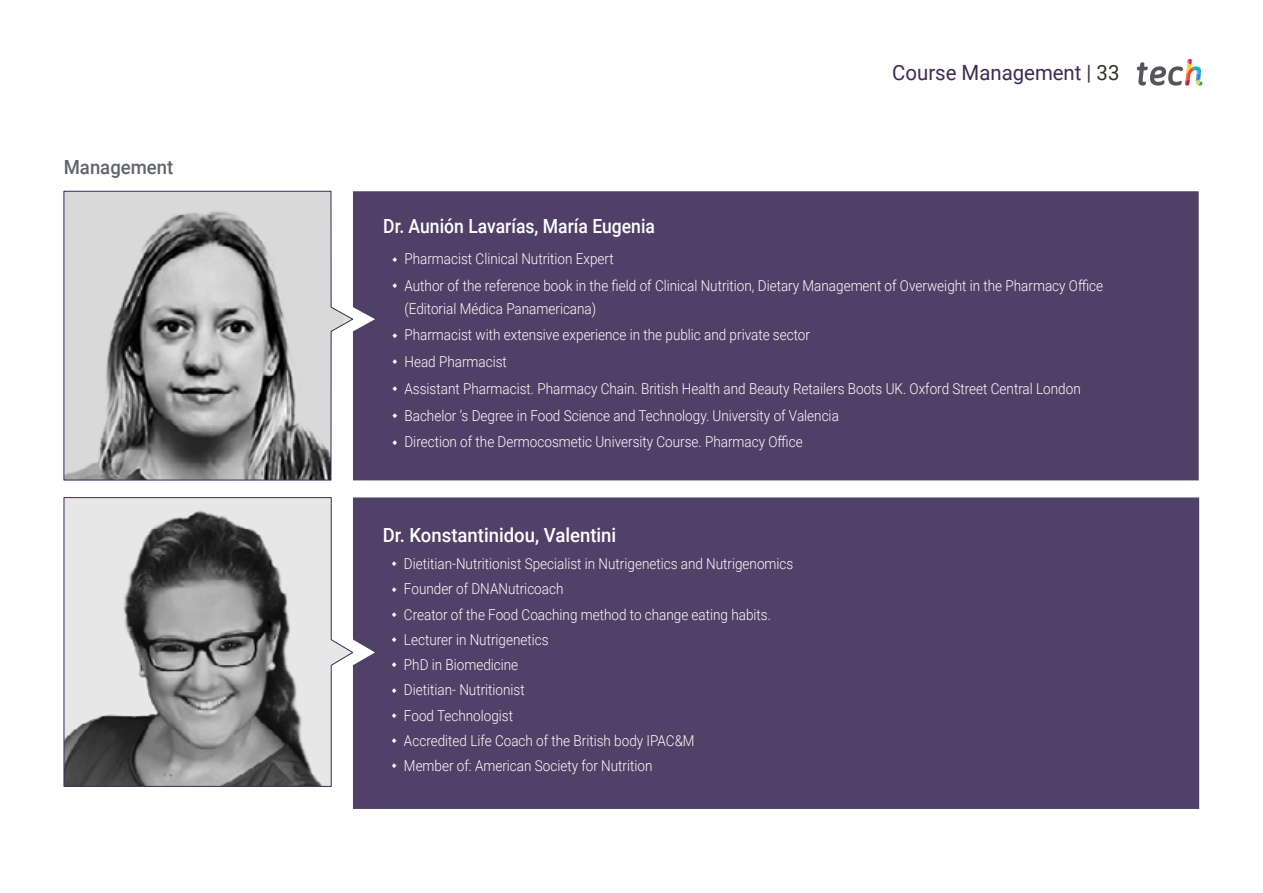
<style>
.page{position:relative;width:1263px;height:893px;background:#fff}
.page>*{position:absolute;margin:0;border:0;box-sizing:border-box;transform-origin:0 0}
.t1{font:21px "Roboto";color:#3d2b56}
.t2{font:500 19.5px "Roboto";color:#fff;scale:.9 1}
.t3{font:500 19.5px "Roboto";color:#fff;scale:.95 1}
.t4{font:500 19.5px "Roboto";color:#61646a;scale:.95 1}
.t5{font:300 15px/25.2px "Roboto";color:#fff;scale:.9 1}
.s1{color:#312e20}
</style>
<div class="page">
<svg style="left:1137px;top:59px;width:65px;height:27px"></svg>
<div style="left:353px;top:191px;width:846px;height:289px;background:#504067"></div>
<svg style="left:64px;top:191px;width:289px;height:289px;background:#ababac"></svg>
<div style="left:353px;top:497px;width:846px;height:312px;background:#514067"></div>
<svg style="left:64px;top:497px;width:289px;height:290px;background:#a2a1a2"></svg>
<svg style="left:393px;top:257px;width:4px;height:5px"></svg>
<svg style="left:393px;top:284px;width:4px;height:5px"></svg>
<svg style="left:393px;top:333px;width:4px;height:5px"></svg>
<svg style="left:393px;top:360px;width:4px;height:5px"></svg>
<svg style="left:393px;top:386px;width:4px;height:5px"></svg>
<svg style="left:393px;top:413px;width:4px;height:5px"></svg>
<svg style="left:393px;top:440px;width:4px;height:5px"></svg>
<svg style="left:392px;top:561px;width:5px;height:5px"></svg>
<svg style="left:392px;top:587px;width:5px;height:5px"></svg>
<svg style="left:392px;top:612px;width:5px;height:5px"></svg>
<svg style="left:392px;top:637px;width:5px;height:5px"></svg>
<svg style="left:392px;top:662px;width:5px;height:5px"></svg>
<svg style="left:392px;top:688px;width:5px;height:5px"></svg>
<svg style="left:392px;top:713px;width:5px;height:5px"></svg>
<svg style="left:392px;top:738px;width:5px;height:5px"></svg>
<svg style="left:392px;top:763px;width:5px;height:5px"></svg>
<h2 class="t4" style="left:64px;top:154px;width:117px">Management</h2>
<h1 class="t1" style="left:892px;top:57px;width:229px">Course Management | <span class="s1">33</span></h1>
<h2 class="t2" style="left:383px;top:212px;width:303px">Dr. Aunión Lavarías, María Eugenia</h2>
<p class="t5" style="left:404px;top:245px;width:778px;line-height:26.7px">Pharmacist Clinical Nutrition Expert<br>Author of the reference book in the field of Clinical Nutrition, Dietary Management of Overweight in the Pharmacy Office</p>
<p class="t5" style="left:404px;top:294px;width:753px;line-height:26.7px">(Editorial Médica Panamericana)<br>Pharmacist with extensive experience in the public and private sector<br>Head Pharmacist<br>Assistant Pharmacist. Pharmacy Chain. British Health and Beauty Retailers Boots UK. Oxford Street Central London Bachelor ‘s Degree in Food Science and Technology. University of Valencia<br>Direction of the Dermocosmetic University Course. Pharmacy Office</p>
<h2 class="t3" style="left:383px;top:521px;width:247px">Dr. Konstantinidou, Valentini</h2>
<p class="t5" style="left:404px;top:551px;width:434px">Dietitian-Nutritionist Specialist in Nutrigenetics and Nutrigenomics Founder of DNANutricoach<br>Creator of the Food Coaching method to change eating habits.<br>Lecturer in Nutrigenetics<br>PhD in Biomedicine<br>Dietitian- Nutritionist<br>Food Technologist<br>Accredited Life Coach of the British body IPAC&amp;M<br>Member of: American Society for Nutrition</p>
</div>
